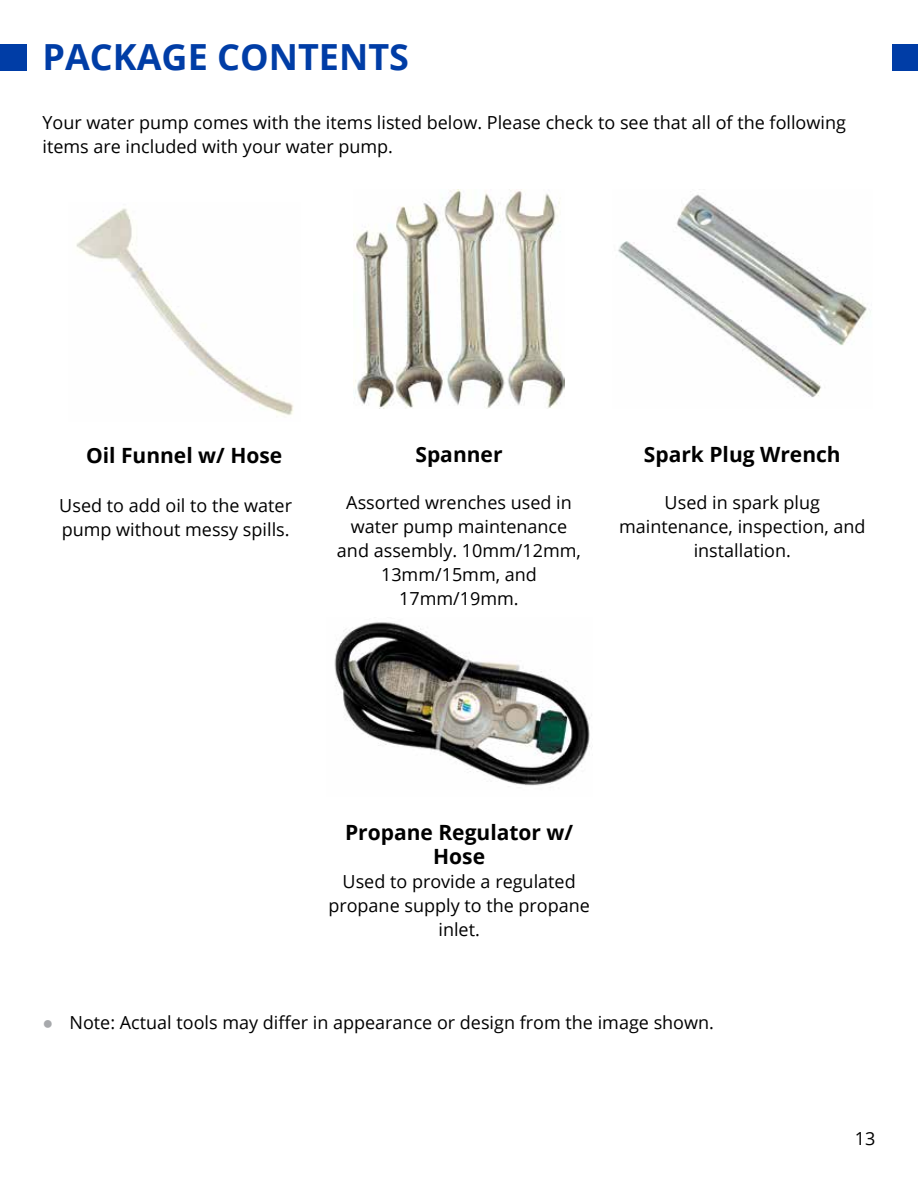
<style>
.page{position:relative;width:918px;height:1188px;background:#fff}
.page>*{position:absolute;margin:0;border:0;box-sizing:border-box;transform-origin:0 0}
.t1{font:700 36px "Open Sans";color:#003da6}
.t2{font:700 21px/24px "Open Sans";color:#000;text-align:center}
.t3{font:18px/24px "Open Sans";color:#000;text-align:center}
.s1{font-family:"Arial";color:#a7a9ac}
</style>
<div class="page">
<div style="left:0;top:44px;width:27px;height:27px;background:#003da6"></div>
<div style="left:892px;top:44px;width:26px;height:27px;background:#003da6"></div>
<img style="left:76px;top:208px;width:218px;height:208px">
<img style="left:353px;top:189px;width:212px;height:219px">
<img style="left:618px;top:191px;width:253px;height:206px">
<img style="left:334px;top:622px;width:256px;height:164px">
<h1 class="t1" style="left:43px;top:32px;width:368px">PACKAGE CONTENTS</h1>
<p class="t3" style="left:43px;top:110px;width:805px;text-align:left">Your water pump comes with the items listed below. Please check to see that all of the following items are included with your water pump.</p>
<p class="t2" style="left:86px;top:443px;width:198px">Oil Funnel w/ Hose</p>
<p class="t2" style="left:415px;top:442px;width:89px">Spanner</p>
<p class="t2" style="left:644px;top:442px;width:198px">Spark Plug Wrench</p>
<p class="t3" style="left:59px;top:493px;width:234px;text-align:left">Used to add oil to the water pump without messy spills.</p>
<p class="t3" style="left:337px;top:490px;width:246px">Assorted wrenches used in water pump maintenance and assembly. 10mm/12mm,<br>13mm/15mm, and<br>17mm/19mm.</p>
<p class="t3" style="left:619px;top:490px;width:248px">Used in spark plug maintenance, inspection, and installation.</p>
<p class="t2" style="left:345px;top:820px;width:230px">Propane Regulator w/<br>Hose</p>
<p class="t3" style="left:328px;top:869px;width:263px">Used to provide a regulated propane supply to the propane inlet.</p>
<p class="t3" style="left:43px;top:1010px;width:673px"><span class="s1">●</span> Note: Actual tools may differ in appearance or design from the image shown.</p>
<p class="t3" style="left:855px;top:1126px;width:22px">13</p>
</div>
